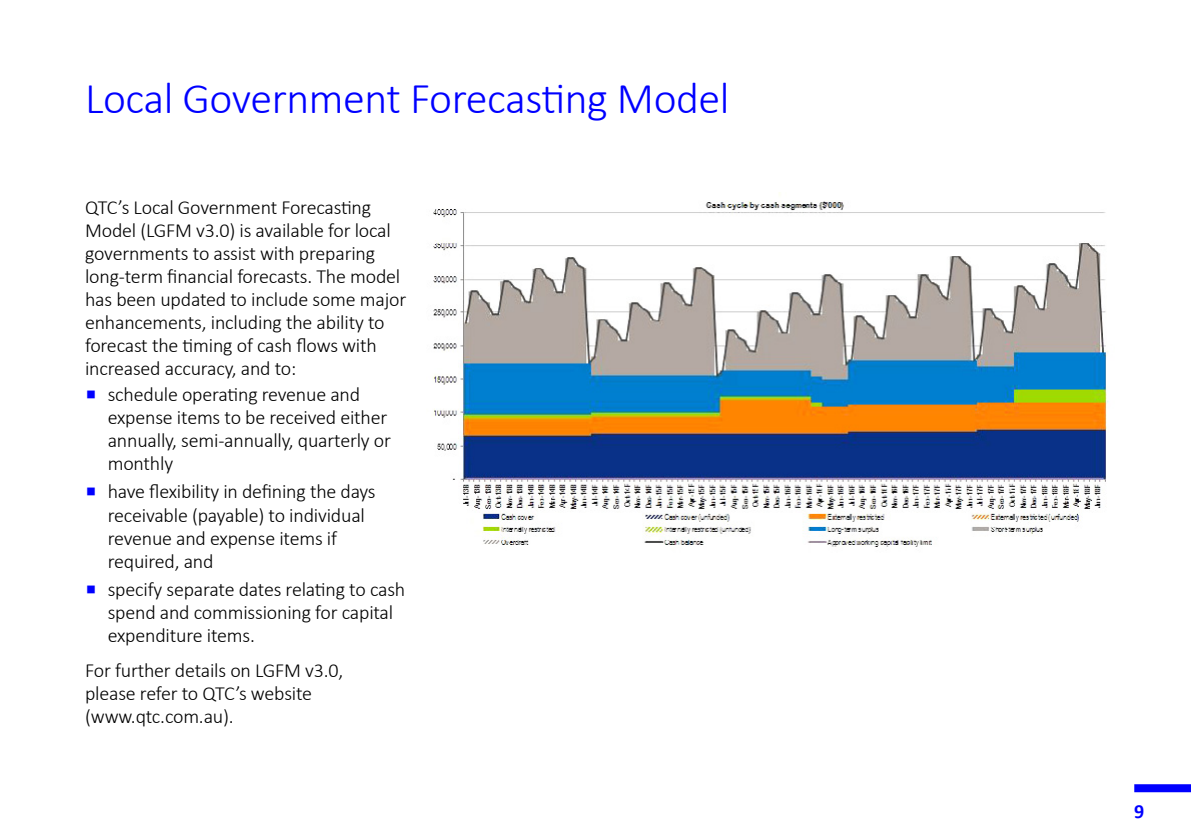
<style>
.page{position:relative;width:1191px;height:840px;background:#fff}
.page>*{position:absolute;margin:0;border:0;box-sizing:border-box;transform-origin:0 0}
.Heading_1{font:300 44px "Calibri";letter-spacing:-.01em;color:#00f}
.t1{font:300 20px/23px "Calibri";letter-spacing:-.01em;color:#000}
.t2{font:700 20px "Calibri";color:#00f}
.s1{color:#00f}
</style>
<div class="page">
<img style="left:433px;top:193px;width:676px;height:354px">
<svg style="left:1134px;top:784px;width:57px;height:7px"></svg>
<p class="Heading_1" style="left:85px;top:71px;width:646px">Local Government Forecasting Model</p>
<p class="t1" style="left:85px;top:195px;width:323px">QTC’s Local Government Forecasting Model (LGFM v3.0) is available for local governments to assist with preparing long-term financial forecasts. The model has been updated to include some major enhancements, including the ability to forecast the timing of cash flows with increased accuracy, and to:</p>
<p class="t1" style="left:108px;top:382px;width:285px;text-indent:-23px"><span class="s1">▪</span> schedule operating revenue and expense items to be received either annually, semi-annually, quarterly or monthly</p>
<p class="t1" style="left:108px;top:480px;width:269px;text-indent:-23px"><span class="s1">▪</span> have flexibility in defining the days receivable (payable) to individual revenue and expense items if required, and</p>
<p class="t1" style="left:108px;top:577px;width:299px;text-indent:-23px"><span class="s1">▪</span> specify separate dates relating to cash spend and commissioning for capital expenditure items.</p>
<p class="t1" style="left:85px;top:658px;width:260px">For further details on LGFM v3.0, please refer to QTC’s website (www.qtc.com.au).</p>
<p class="t2" style="left:1134px;top:798px;width:12px">9</p>
</div>
